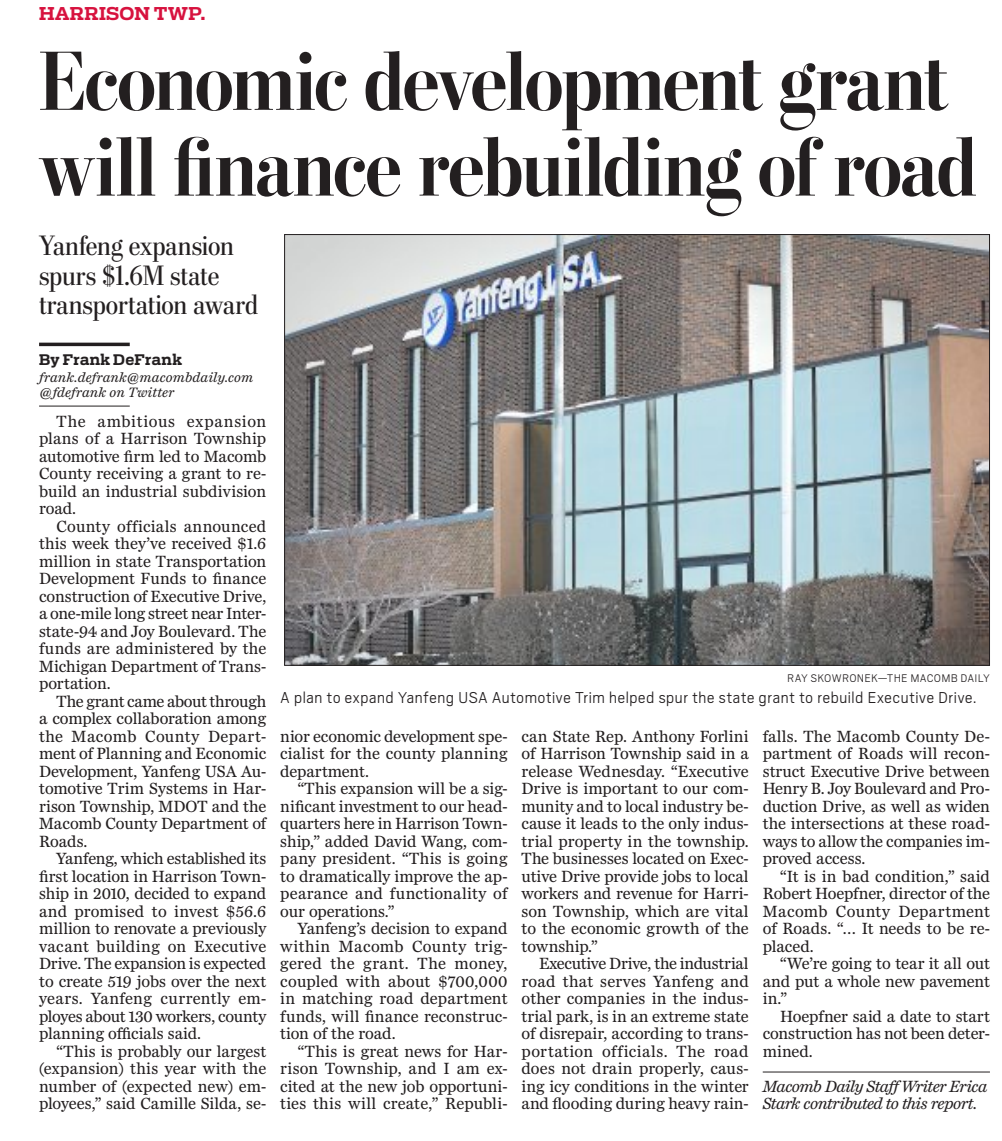
<style>
.page{position:relative;width:1002px;height:1141px;background:#fff}
.page>*{position:absolute;margin:0;border:0;box-sizing:border-box;transform-origin:0 0}
.t1{font:700 84px/85.8px "Stilson Display";letter-spacing:-.015em;color:#231f20}
.t2{font:28px/29.4px "Stilson";letter-spacing:-.005em;color:#231f20}
.t3{font:300 17.5px "Cub Scout";color:#231f20}
.t4{font:700 17.5px "Receiver";letter-spacing:.015em;color:#d7123e}
.t5{font:16.8px/17.5px "Miller Daily Two";color:#231f20;text-align:justify}
.t6{font:italic 16.8px/17.5px "Miller Daily Two";letter-spacing:-.025em;color:#231f20}
.t7{font:700 14.35px "Receiver";letter-spacing:.02em;color:#231f20}
.t8{font:italic 14px/15.4px "Miller Daily Two";letter-spacing:.015em;color:#231f20}
.t9{font:300 12.25px "Cub Scout";letter-spacing:.01em;color:#231f20}
</style>
<div class="page">
<hr style="left:39px;top:343px;width:91px;height:3px;background:#231f20">
<hr style="left:39px;top:406px;width:91px;height:1px;background:#231f20">
<hr style="left:763px;top:1071px;width:227px;height:1px;background:#231f20">
<img style="left:286px;top:236px;width:702px;height:428px">
<p class="t4" style="left:39px;top:3px;width:168px">HARRISON TWP.</p>
<h1 class="t1" style="left:39px;top:38px;width:939px">Economic development grant will finance rebuilding of road</h1>
<h2 class="t2" style="left:39px;top:231px;width:221px">Yanfeng expansion spurs $1.6M state transportation award</h2>
<p class="t7" style="left:39px;top:351px;width:144px">By Frank DeFrank</p>
<p class="t8" style="left:39px;top:369px;width:216px">frank.defrank@macombdaily.com @fdefrank on Twitter</p>
<p class="t5" style="left:39px;top:412px;width:229px;text-indent:18px">The ambitious expansion plans of a Harrison Township automotive firm led to Macomb County receiving a grant to re&shy;build an industrial subdivision road.</p>
<p class="t5" style="left:39px;top:517px;width:229px;text-indent:18px">County officials announced this week they’ve received $1.6 million in state Transportation Development Funds to finance construction of Executive Drive, a one-mile long street near Inter&shy;state-94 and Joy Boulevard. The funds are administered by the Michigan Department of Trans&shy;portation.</p>
<p class="t5" style="left:39px;top:692px;width:229px;text-indent:18px">The grant came about through a complex collaboration among the Macomb County Depart&shy;ment of Planning and Economic Development, Yanfeng USA Au&shy;tomotive Trim Systems in Har&shy;rison Township, MDOT and the Macomb County Department of Roads.</p>
<p class="t5" style="left:39px;top:850px;width:229px;text-indent:18px">Yanfeng, which established its first location in Harrison Town&shy;ship in 2010, decided to expand and promised to invest $56.6 million to renovate a previously vacant building on Executive Drive. The expansion is expected to create 519 jobs over the next years. Yanfeng currently em&shy;ployes about 130 workers, county planning officials said.</p>
<p class="t5" style="left:39px;top:1042px;width:229px;text-indent:18px">“This is probably our largest (expansion) this year with the number of (expected new) em&shy;ployees,” said Camille Silda, se-</p>
<p class="t9" style="left:787px;top:671px;width:204px">RAY SKOWRONEK—THE MACOMB DAILY</p>
<p class="t3" style="left:280px;top:687px;width:698px">A plan to expand Yanfeng USA Automotive Trim helped spur the state grant to rebuild Executive Drive.</p>
<p class="t5" style="left:280px;top:727px;width:229px">nior economic development spe&shy;cialist for the county planning department.</p>
<p class="t5" style="left:280px;top:780px;width:229px;text-indent:18px">“This expansion will be a sig&shy;nificant investment to our head&shy;quarters here in Harrison Town&shy;ship,” added David Wang, com&shy;pany president. “This is going to dramatically improve the ap&shy;pearance and functionality of our operations.”</p>
<p class="t5" style="left:280px;top:920px;width:229px;text-indent:18px">Yanfeng’s decision to expand within Macomb County trig&shy;gered the grant. The money, coupled with about $700,000 in matching road department funds, will finance reconstruc&shy;tion of the road.</p>
<p class="t5" style="left:280px;top:1042px;width:229px;text-indent:18px">“This is great news for Har&shy;rison Township, and I am ex&shy;cited at the new job opportuni&shy;ties this will create,” Republi-</p>
<p class="t5" style="left:521px;top:727px;width:229px">can State Rep. Anthony Forlini of Harrison Township said in a release Wednesday. “Executive Drive is important to our com&shy;munity and to local industry be&shy;cause it leads to the only indus&shy;trial property in the township.<br>The businesses located on Exec&shy;utive Drive provide jobs to local workers and revenue for Harri&shy;son Township, which are vital to the economic growth of the township.”</p>
<p class="t5" style="left:521px;top:955px;width:229px;text-indent:18px">Executive Drive, the industrial road that serves Yanfeng and other companies in the indus&shy;trial park, is in an extreme state of disrepair, according to trans&shy;portation officials. The road does not drain properly, caus&shy;ing icy conditions in the winter and flooding during heavy rain-</p>
<p class="t5" style="left:763px;top:727px;width:229px">falls. The Macomb County De&shy;partment of Roads will recon&shy;struct Executive Drive between Henry B. Joy Boulevard and Pro&shy;duction Drive, as well as widen the intersections at these road&shy;ways to allow the companies im&shy;proved access.</p>
<p class="t5" style="left:763px;top:867px;width:229px;text-indent:18px">“It is in bad condition,” said Robert Hoepfner, director of the Macomb County Department of Roads. “… It needs to be re&shy;placed.</p>
<p class="t5" style="left:763px;top:955px;width:229px;text-indent:18px">“We’re going to tear it all out and put a whole new pavement in.”</p>
<p class="t5" style="left:763px;top:1007px;width:229px;text-indent:18px">Hoepfner said a date to start construction has not been deter&shy;mined.</p>
<p class="t6" style="left:763px;top:1077px;width:226px">Macomb Daily StaffWriter Erica<br>Stark contributed to this report.</p>
</div>
